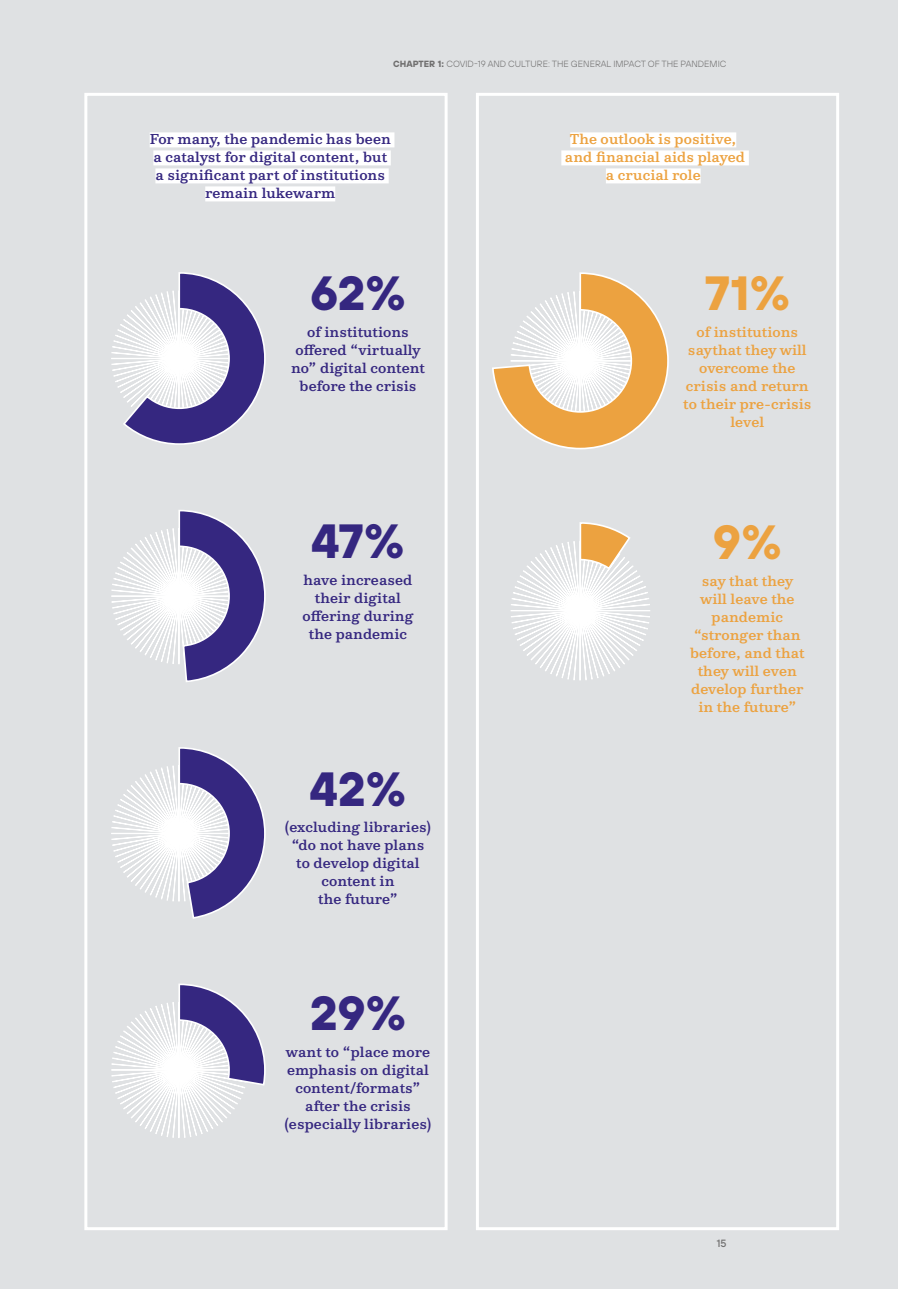
<style>
.page{position:relative;width:898px;height:1289px;background:#fff}
.page>*{position:absolute;margin:0;border:0;box-sizing:border-box;transform-origin:0 0}
.t1{font:700 48px "TT Hoves";letter-spacing:-.01em;color:#352780}
.t2{font:700 48px "TT Hoves";color:#eca240}
.t3{font:500 15px/18px "NN Colroy";color:#352780;text-align:center}
.t4{font:500 15px/18px "NN Colroy";color:#eca240;text-align:center}
.t5{font:500 10.5px "TT Hoves";color:#706f6f}
.t6{font:300 9px "TT Hoves";color:#706f6f}
.s1{font-weight:700}
</style>
<div class="page">
<div style="left:0;top:0;width:897px;height:1288px;background:#dfe1e3"></div>
<div style="left:84px;top:93px;width:363px;height:1137px;border:3px solid #fff"></div>
<div style="left:475px;top:93px;width:363px;height:1137px;border:3px solid #fff"></div>
<div style="left:150px;top:132px;width:244px;height:15px;background:#fff"></div>
<div style="left:153px;top:150px;width:237px;height:15px;background:#fff"></div>
<div style="left:155px;top:168px;width:233px;height:15px;background:#fff"></div>
<div style="left:205px;top:186px;width:130px;height:15px;background:#fff"></div>
<div style="left:570px;top:132px;width:166px;height:15px;background:#fff"></div>
<div style="left:561px;top:150px;width:187px;height:15px;background:#fff"></div>
<div style="left:605px;top:168px;width:95px;height:15px;background:#fff"></div>
<svg style="left:111px;top:272px;width:155px;height:173px"></svg>
<svg style="left:111px;top:510px;width:155px;height:172px"></svg>
<svg style="left:111px;top:747px;width:155px;height:172px"></svg>
<svg style="left:111px;top:983px;width:155px;height:154px"></svg>
<svg style="left:492px;top:272px;width:177px;height:178px"></svg>
<svg style="left:510px;top:522px;width:139px;height:158px"></svg>
<p class="t6" style="left:393px;top:58px;width:334px"><span class="s1">CHAPTER 1:</span> COVID-19 AND CULTURE: THE GENERAL IMPACT OF THE PANDEMIC</p>
<p class="t3" style="left:150px;top:130px;width:242px">For many, the pandemic has been a catalyst for digital content, but a significant part of institutions remain lukewarm</p>
<p class="t4" style="left:564px;top:130px;width:182px">The outlook is positive, and financial aids played a crucial role</p>
<h1 class="t1" style="left:310px;top:260px;width:97px">62%</h1>
<h1 class="t2" style="left:704px;top:260px;width:87px">71%</h1>
<p class="t3" style="left:291px;top:322px;width:135px">of institutions offered “virtually no” digital content before the crisis</p>
<p class="t4" style="left:683px;top:322px;width:130px">of institutions saythat they will overcome the crisis and return to their pre-crisis level</p>
<h1 class="t1" style="left:311px;top:508px;width:94px">47%</h1>
<h1 class="t2" style="left:712px;top:509px;width:70px">9%</h1>
<p class="t3" style="left:302px;top:570px;width:112px">have increased their digital offering during the pandemic</p>
<p class="t4" style="left:689px;top:571px;width:116px">say that they will leave the pandemic “stronger than before, and that they will even develop further in the future”</p>
<h1 class="t1" style="left:310px;top:756px;width:98px">42%</h1>
<p class="t3" style="left:285px;top:818px;width:148px">(excluding libraries) “do not have plans to develop digital content in<br>the future”</p>
<h1 class="t1" style="left:309px;top:980px;width:98px">29%</h1>
<p class="t3" style="left:284px;top:1042px;width:148px">want to “place more emphasis on digital content/formats” after the crisis (especially libraries)</p>
<p class="t5" style="left:716px;top:1235px;width:11px">15</p>
</div>
